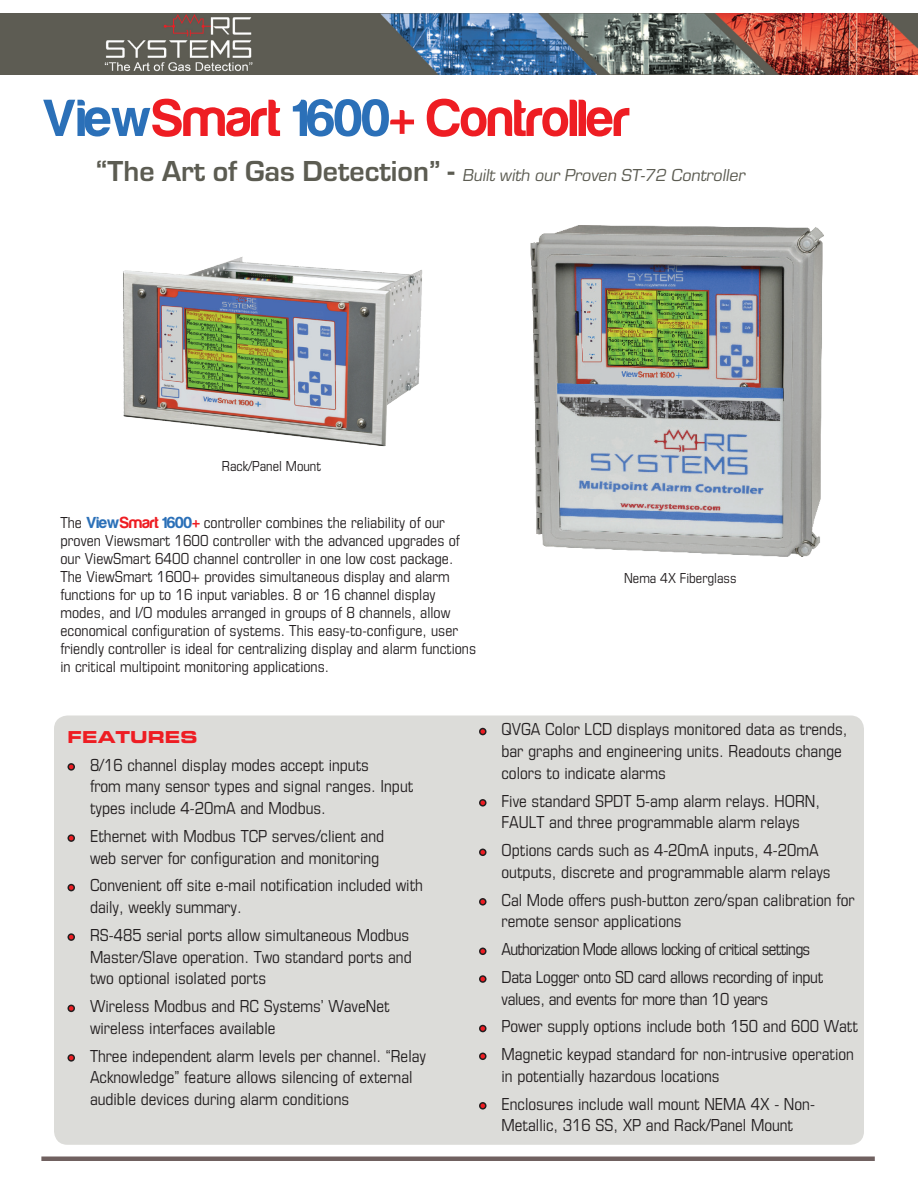
<style>
.page{position:relative;width:918px;height:1188px;background:#fff}
.page>*{position:absolute;margin:0;border:0;box-sizing:border-box;transform-origin:0 0}
.t1{font:700 54px "Harabara";color:#ee1d23}
.t2{font:18px/21.8px "Eurostile Con";color:#231f20}
.t3{font:18px/27.8px "Eurostile Con";letter-spacing:-.04em;color:#231f20}
.t4{font:italic 18px "Eurostile";color:#5c5c52}
.t5{font:16.5px/18px "Eurostile Con";color:#231f20}
.t6{font:16.5px "Eurostile LT Std Bold Ex 2";color:#ee1d23}
.t7{font:15px "Eurostile Con";color:#231f20}
.s1{color:#2b70b8}
.s2{font-weight:700;font-style:normal;font-size:30px}
.s3{font-family:"Harabara";font-weight:700;color:#2b70b8}
.s4{font-family:"Harabara";font-weight:700;color:#ee1d23}
</style>
<div class="page">
<div style="left:54px;top:716px;width:810px;height:429px;background:#dcdcd9;border-radius:14px"></div>
<div style="left:68px;top:763px;width:7px;height:8px;border:2px solid #231f20;border-radius:50%"></div>
<div style="left:68px;top:834px;width:7px;height:8px;border:2px solid #231f20;border-radius:50%"></div>
<div style="left:68px;top:884px;width:7px;height:7px;border:2px solid #231f20;border-radius:50%"></div>
<div style="left:68px;top:933px;width:7px;height:8px;border:2px solid #231f20;border-radius:50%"></div>
<div style="left:68px;top:1005px;width:7px;height:7px;border:2px solid #231f20;border-radius:50%"></div>
<div style="left:68px;top:1054px;width:7px;height:8px;border:2px solid #231f20;border-radius:50%"></div>
<div style="left:479px;top:728px;width:8px;height:7px;border:2px solid #231f20;border-radius:50%"></div>
<div style="left:479px;top:799px;width:8px;height:8px;border:2px solid #231f20;border-radius:50%"></div>
<div style="left:479px;top:849px;width:8px;height:7px;border:2px solid #231f20;border-radius:50%"></div>
<div style="left:479px;top:898px;width:8px;height:8px;border:2px solid #231f20;border-radius:50%"></div>
<div style="left:479px;top:948px;width:8px;height:7px;border:2px solid #231f20;border-radius:50%"></div>
<div style="left:479px;top:975px;width:8px;height:8px;border:2px solid #231f20;border-radius:50%"></div>
<div style="left:479px;top:1025px;width:8px;height:7px;border:2px solid #231f20;border-radius:50%"></div>
<div style="left:479px;top:1053px;width:8px;height:7px;border:2px solid #231f20;border-radius:50%"></div>
<div style="left:479px;top:1102px;width:8px;height:8px;border:2px solid #231f20;border-radius:50%"></div>
<img style="left:530px;top:225px;width:294px;height:332px">
<div style="left:41px;top:1156px;width:834px;height:5px;background:#706160"></div>
<img style="left:0;top:14px;width:918px;height:60px">
<img style="left:123px;top:257px;width:300px;height:190px">
<h1 class="t1" style="left:43px;top:90px;width:588px"><span class="s1">View</span>Smart <span class="s1">1600</span>+ Controller</h1>
<p class="t4" style="left:96px;top:165px;width:653px"><span class="s2">“T h e Art of G a s D ete ct i o n ” -</span> Built with our Proven ST-72 Controller</p>
<p class="t7" style="left:222px;top:458px;width:101px">Rack/Panel Mount</p>
<p class="t5" style="left:61px;top:514px;width:417px">The <span class="s3">View</span><span class="s4">Smart</span> <span class="s3">1600</span><span class="s4">+</span> controller combines the reliability of our proven Viewsmart 1600 controller with the advanced upgrades of our ViewSmart 6400 channel controller in one low cost package.<br>The ViewSmart 1600+ provides simultaneous display and alarm functions for up to 16 input variables. 8 or 16 channel display modes, and I/O modules arranged in groups of 8 channels, allow economical configuration of systems. This easy-to-configure, user friendly controller is ideal for centralizing display and alarm functions in critical multipoint monitoring applications.</p>
<p class="t6" style="left:68px;top:725px;width:132px">FEATURES</p>
<p class="t2" style="left:90px;top:754px;width:325px">8/16 channel display modes accept inputs<br>from many sensor types and signal ranges. Input types include 4-20mA and Modbus.</p>
<p class="t2" style="left:90px;top:825px;width:296px">Ethernet with Modbus TCP serves/client and web server for configuration and monitoring</p>
<p class="t2" style="left:90px;top:875px;width:335px">Convenient off site e-mail notification included with daily, weekly summary.</p>
<p class="t2" style="left:90px;top:924px;width:323px">RS-485 serial ports allow simultaneous Modbus<br>Master/Slave operation. Two standard ports and two optional isolated ports</p>
<p class="t2" style="left:90px;top:996px;width:301px">Wireless Modbus and RC Systems’ WaveNet wireless interfaces available</p>
<p class="t2" style="left:90px;top:1045px;width:338px">Three independent alarm levels per channel. “Relay<br>Acknowledge” feature allows silencing of external audible devices during alarm conditions</p>
<p class="t7" style="left:624px;top:569px;width:114px">Nema 4X Fiberglass</p>
<p class="t2" style="left:502px;top:719px;width:348px">QVGA Color LCD displays monitored data as trends, bar graphs and engineering units. Readouts change colors to indicate alarms</p>
<p class="t2" style="left:502px;top:790px;width:320px">Five standard SPDT 5-amp alarm relays. HORN,<br>FAULT and three programmable alarm relays</p>
<p class="t2" style="left:502px;top:840px;width:331px">Options cards such as 4-20mA inputs, 4-20mA outputs, discrete and programmable alarm relays</p>
<p class="t2" style="left:502px;top:889px;width:355px">Cal Mode offers push-button zero/span calibration for remote sensor applications</p>
<p class="t3" style="left:502px;top:936px;width:323px">Authorization Mode allows locking of critical settings<br>Data Logger onto SD card allows recording of input</p>
<p class="t2" style="left:502px;top:985px;width:358px;line-height:27.8px">values, and events for more than 10 years<br>Power supply options include both 150 and 600 Watt<br>Magnetic keypad standard for non-intrusive operation</p>
<p class="t2" style="left:502px;top:1062px;width:315px;line-height:27.8px">in potentially hazardous locations<br>Enclosures include wall mount NEMA 4X - Non-</p>
<p class="t2" style="left:502px;top:1115px;width:293px">Metallic, 316 SS, XP and Rack/Panel Mount</p>
</div>
